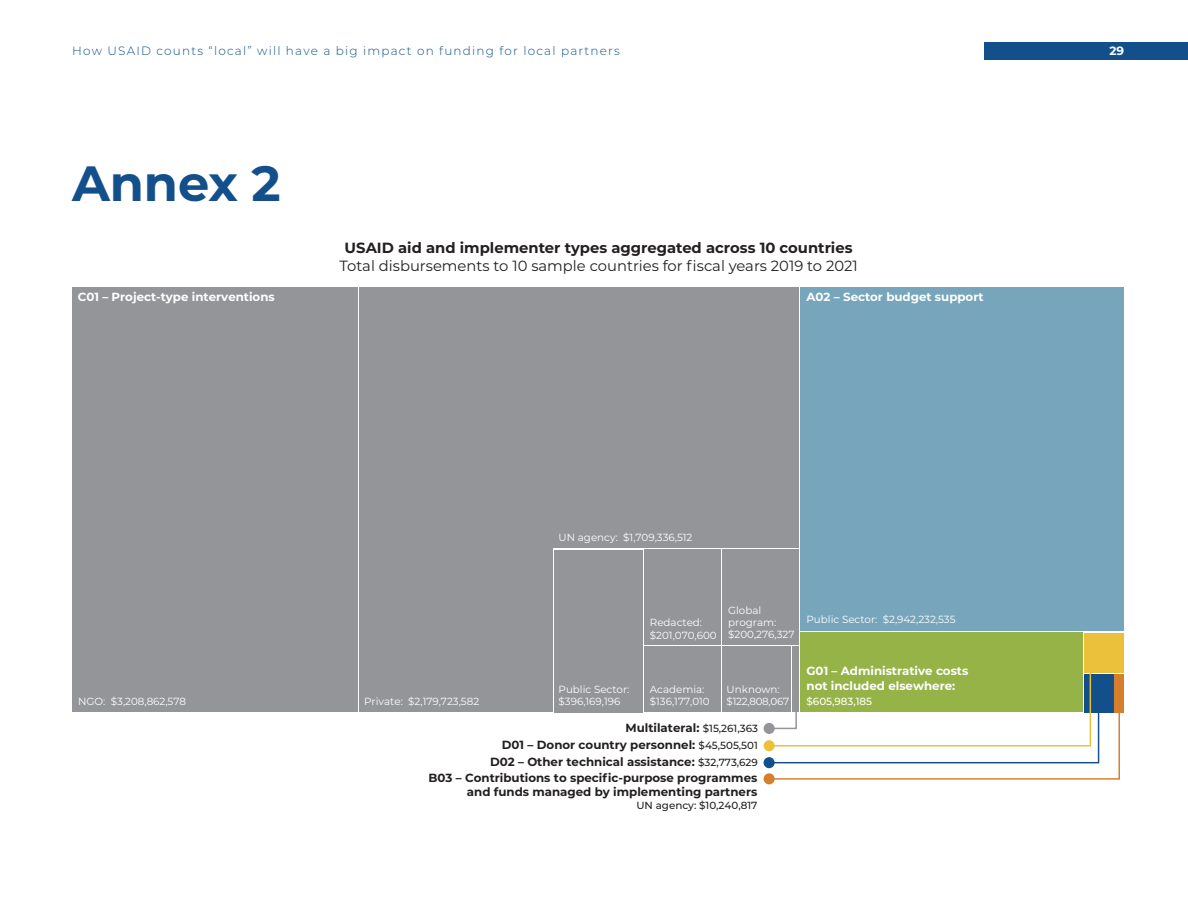
<style>
.page{position:relative;width:1188px;height:918px;background:#fff}
.page>*{position:absolute;margin:0;border:0;box-sizing:border-box;transform-origin:0 0}
.Headline{font:700 49.5px "Montserrat";letter-spacing:-.005em;color:#13508b}
.t1{font:14.7px/17.7px "Montserrat";color:#231f20;text-align:center}
.t2{font:300 12px "Montserrat";letter-spacing:.1em;color:#13508b}
.t3{font:700 12px "Montserrat";color:#fff}
.t4{font:700 11.85px/16.8px "Montserrat";color:#231f20;text-align:right}
.t5{font:700 11.85px/14.1px "Montserrat";color:#fff}
.t6{font:10.35px/12.5px "Montserrat";color:#fff}
.t7{font:500 10.35px "Montserrat";color:#231f20}
.t8{font:10.35px/12.5px "Montserrat";letter-spacing:-.025em;color:#fff}
.t9{font:500 10.35px "Montserrat";color:#fff}
.s1{font-weight:700}
.s2{font-weight:500;font-size:10.35px}
</style>
<div class="page">
<div style="left:984px;top:43px;width:204px;height:17px;background:#13508b"></div>
<div style="left:801px;top:288px;width:323px;height:343px;background:#77a5bc"></div>
<div style="left:801px;top:633px;width:282px;height:79px;background:#96b348"></div>
<div style="left:1084px;top:633px;width:40px;height:39px;background:#ebc03a"></div>
<div style="left:1115px;top:674px;width:9px;height:38px;background:#d57f2c"></div>
<div style="left:72px;top:288px;width:285px;height:424px;background:#939598"></div>
<div style="left:359px;top:288px;width:193px;height:424px;background:#939598"></div>
<div style="left:554px;top:288px;width:245px;height:260px;background:#939598"></div>
<div style="left:554px;top:550px;width:89px;height:162px;background:#939598"></div>
<div style="left:644px;top:550px;width:77px;height:95px;background:#939598"></div>
<div style="left:722px;top:550px;width:77px;height:95px;background:#939598"></div>
<div style="left:644px;top:646px;width:77px;height:66px;background:#939598"></div>
<div style="left:722px;top:646px;width:69px;height:66px;background:#939598"></div>
<div style="left:793px;top:646px;width:6px;height:66px;background:#939598"></div>
<div style="left:764px;top:723px;width:11px;height:11px;background:#939598;border-radius:50%"></div>
<div style="left:764px;top:740px;width:11px;height:11px;background:#ebc03a;border-radius:50%"></div>
<div style="left:764px;top:757px;width:11px;height:11px;background:#13508b;border-radius:50%"></div>
<svg style="left:767px;top:660px;width:354px;height:120px"></svg>
<div style="left:764px;top:773px;width:11px;height:11px;background:#d57f2c;border-radius:50%"></div>
<p class="t2" style="left:72px;top:43px;width:549px">How USAID counts “local” will have a big impact on funding for local partners</p>
<p class="t3" style="left:1109px;top:42px;width:16px">29</p>
<p class="Headline" style="left:72px;top:148px;width:210px">Annex 2</p>
<p class="t5" style="left:78px;top:290px;width:199px">C01 – Project-type interventions</p>
<p class="t1" style="left:339px;top:239px;width:520px"><span class="s1">USAID aid and implementer types aggregated across 10 countries<br></span>Total disbursements to 10 sample countries for fiscal years 2019 to 2021</p>
<p class="t5" style="left:807px;top:290px;width:179px">A02 – Sector budget support</p>
<p class="t6" style="left:559px;top:530px;width:135px">UN agency: $1,709,336,512</p>
<p class="t6" style="left:650px;top:616px;width:68px">Redacted: $201,070,600</p>
<p class="t6" style="left:728px;top:603px;width:68px">Global program: $200,276,327</p>
<p class="t6" style="left:807px;top:613px;width:151px">Public Sector: $2,942,232,535</p>
<p class="t6" style="left:78px;top:694px;width:109px">NGO: $3,208,862,578</p>
<p class="t6" style="left:364px;top:694px;width:117px">Private: $2,179,723,582</p>
<p class="t6" style="left:559px;top:683px;width:72px">Public Sector: $396,169,196</p>
<p class="t6" style="left:650px;top:683px;width:61px">Academia: $136,177,010</p>
<p class="t8" style="left:727px;top:683px;width:64px">Unknown: $122,808,067</p>
<p class="t4" style="left:625px;top:719px;width:134px">Multilateral: <span class="s2">$15,261,363</span></p>
<p class="t4" style="left:429px;top:735px;width:331px">D01 – Donor country personnel: <span class="s2">$45,505,501<br></span>D02 – Other technical assistance: <span class="s2">$32,773,629<br></span>B03 – Contributions to specific-purpose programmes</p>
<p class="t4" style="left:467px;top:783px;width:292px">and funds managed by implementing partners</p>
<p class="t7" style="left:636px;top:798px;width:122px">UN agency: $10,240,817</p>
<p class="t5" style="left:807px;top:664px;width:163px">G01 – Administrative costs not included elsewhere:</p>
<p class="t9" style="left:807px;top:694px;width:67px">$605,983,185</p>
</div>
